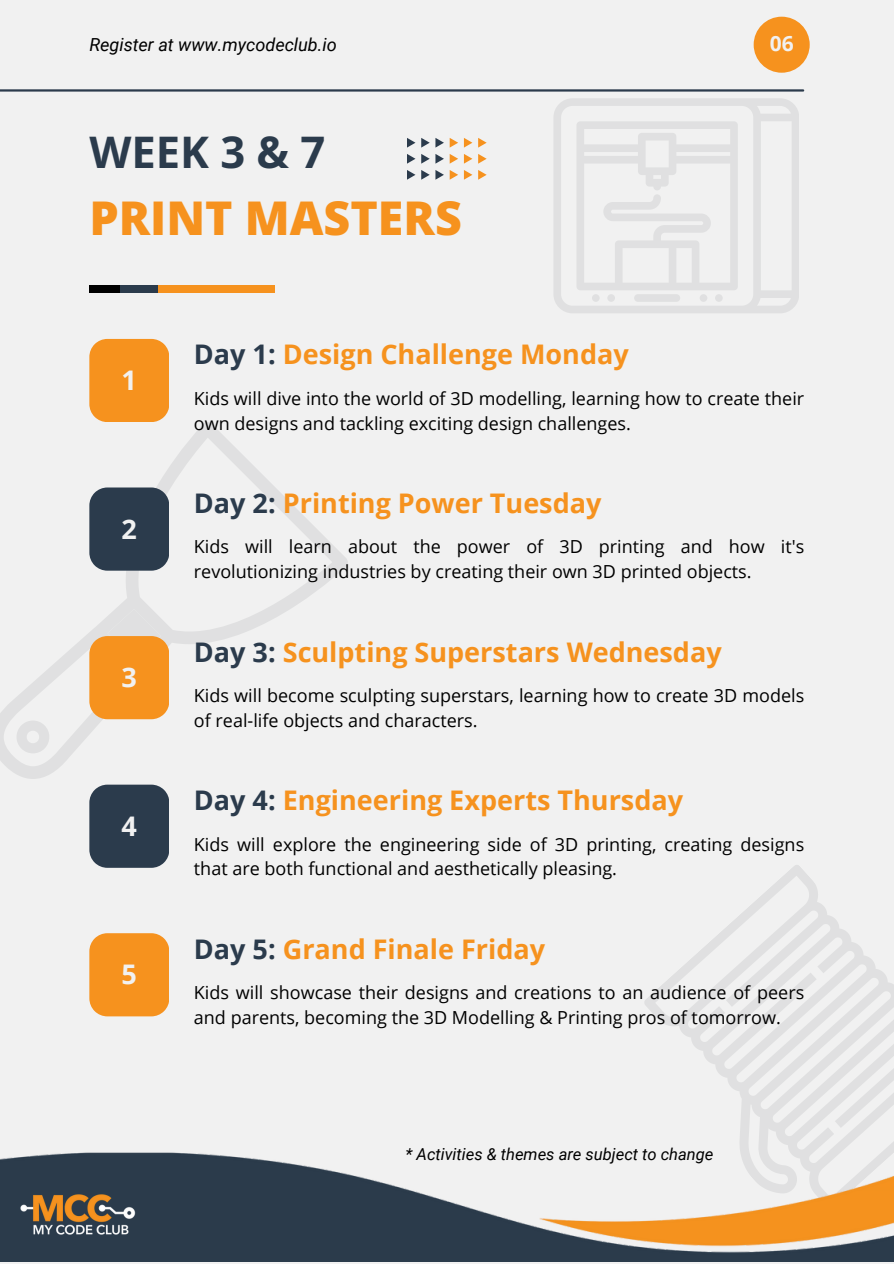
<style>
.page{position:relative;width:894px;height:1264px;background:#fff}
.page>*{position:absolute;margin:0;border:0;box-sizing:border-box;transform-origin:0 0}
.t1{font:800 46.5px "Open Sans";color:#f6921e}
.t2{font:700 43.5px "Open Sans";color:#2b3b4c}
.t3{font:700 27px "Open Sans";color:#f6921e}
.t4{font:700 27px "Open Sans";color:#f1f1f1}
.t5{font:700 21px "Open Sans";color:#f1f1f1}
.t6{font:18px/24.8px "Open Sans";color:#000}
.t7{font:italic 18px "Roboto";color:#000}
.t8{font:italic 16.5px "Roboto";color:#000}
.s1{color:#2b3b4c}
</style>
<div class="page">
<div style="left:0;top:0;width:893px;height:1263px;background:#f1f1f1"></div>
<hr style="left:0;top:89px;width:802px;height:3px;background:#2b3b4c">
<div style="left:753px;top:17px;width:56px;height:56px;background:#f6921e;border-radius:50%"></div>
<div style="left:89px;top:285px;width:185px;height:8px;background:#f6921e"></div>
<div style="left:89px;top:285px;width:69px;height:8px;background:#2b3b4c"></div>
<div style="left:89px;top:285px;width:31px;height:8px;background:#000"></div>
<svg style="left:478px;top:138px;width:8px;height:10px"></svg>
<svg style="left:478px;top:154px;width:8px;height:10px"></svg>
<svg style="left:478px;top:170px;width:8px;height:9px"></svg>
<svg style="left:464px;top:138px;width:8px;height:10px"></svg>
<svg style="left:464px;top:154px;width:8px;height:10px"></svg>
<svg style="left:464px;top:170px;width:8px;height:9px"></svg>
<svg style="left:407px;top:138px;width:51px;height:41px"></svg>
<svg style="left:0;top:422px;width:348px;height:357px"></svg>
<svg style="left:15px;top:720px;width:36px;height:33px"></svg>
<div style="left:89px;top:339px;width:80px;height:83px;background:#f6921e"></div>
<div style="left:89px;top:487px;width:80px;height:83px;background:#2b3b4c"></div>
<svg style="left:89px;top:609px;width:80px;height:110px;background:#f0a956"></svg>
<div style="left:89px;top:784px;width:80px;height:83px;background:#2b3b4c"></div>
<div style="left:89px;top:933px;width:80px;height:83px;background:#f6921e"></div>
<svg style="left:644px;top:865px;width:249px;height:277px"></svg>
<img style="left:0;top:1142px;width:893px;height:119px">
<img style="left:17px;top:1188px;width:126px;height:51px">
<svg style="left:554px;top:98px;width:244px;height:215px"></svg>
<svg style="left:576px;top:121px;width:161px;height:169px"></svg>
<div style="left:634px;top:294px;width:46px;height:8px;background:#e0e0e1;border-radius:4px"></div>
<div style="left:591px;top:294px;width:8px;height:8px;background:#e0e0e1;border-radius:50%"></div>
<div style="left:607px;top:294px;width:8px;height:8px;background:#e0e0e1;border-radius:50%"></div>
<div style="left:699px;top:294px;width:8px;height:8px;background:#e0e0e1;border-radius:50%"></div>
<div style="left:714px;top:294px;width:8px;height:8px;background:#e0e0e1;border-radius:50%"></div>
<p class="t7" style="left:89px;top:35px;width:249px">Register at www.mycodeclub.io</p>
<p class="t2" style="left:89px;top:122px;width:237px">WEEK 3 &amp; 7</p>
<h1 class="t1" style="left:89px;top:185px;width:374px">PRINT MASTERS</h1>
<p class="t5" style="left:769px;top:29px;width:25px">06</p>
<h2 class="t4" style="left:122px;top:361px;width:17px">1</h2>
<p class="t4" style="left:122px;top:510px;width:17px">2</p>
<p class="t4" style="left:122px;top:658px;width:17px">3</p>
<p class="t4" style="left:122px;top:807px;width:17px">4</p>
<p class="t4" style="left:122px;top:955px;width:17px">5</p>
<h1 class="t3" style="left:194px;top:335px;width:436px"><span class="s1">Day 1:</span> Design Challenge Monday</h1>
<p class="t6" style="left:194px;top:385px;width:611px">Kids will dive into the world of 3D modelling, learning how to create their own designs and tackling exciting design challenges.</p>
<p class="t3" style="left:194px;top:484px;width:409px"><span class="s1">Day 2:</span> Printing Power Tuesday</p>
<p class="t6" style="left:194px;top:534px;width:611px">Kids will learn about the power of 3D printing and how it's revolutionizing industries by creating their own 3D printed objects.</p>
<p class="t3" style="left:194px;top:632px;width:529px"><span class="s1">Day 3:</span> Sculpting Superstars Wednesday</p>
<h2 class="t6" style="left:194px;top:682px;width:611px">Kids will become sculpting superstars, learning how to create 3D models of real-life objects and characters.</h2>
<h2 class="t3" style="left:194px;top:781px;width:490px"><span class="s1">Day 4:</span> Engineering Experts Thursday</h2>
<p class="t6" style="left:194px;top:831px;width:611px">Kids will explore the engineering side of 3D printing, creating designs that are both functional and aesthetically pleasing.</p>
<h2 class="t3" style="left:194px;top:929px;width:352px"><span class="s1">Day 5:</span> Grand Finale Friday</h2>
<p class="t6" style="left:194px;top:979px;width:611px">Kids will showcase their designs and creations to an audience of peers and parents, becoming the 3D Modelling &amp; Printing pros of tomorrow.</p>
<h2 class="t8" style="left:405px;top:1145px;width:309px">* Activities &amp; themes are subject to change</h2>
</div>
